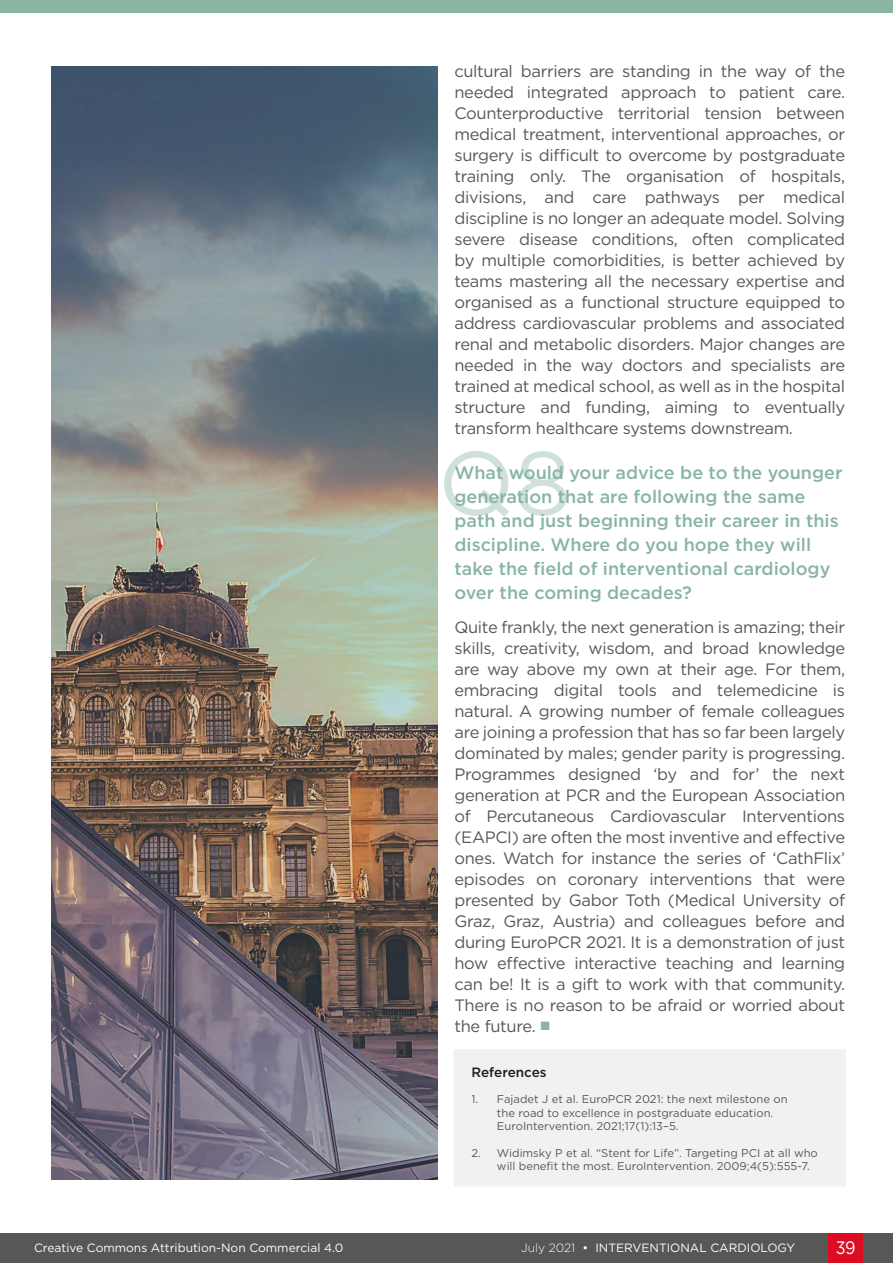
<style>
.page{position:relative;width:893px;height:1263px;background:#fff}
.page>*{position:absolute;margin:0;border:0;box-sizing:border-box;transform-origin:0 0}
.t1{font:90px "Gotham";color:#89b5a2}
.Interview_Question{font:500 18px/24px "Gotham";color:#89b5a2}
.t2{font:18px "Gotham";color:#fff;scale:.9 1}
.Body_Text__Justifica{font:16.5px/21px "Gotham";letter-spacing:-.02em;color:#575756;text-align:justify}
.t3{font:500 13.5px "Gotham";color:#1d1d1d}
.t4{font:12px "Gotham";color:#fff}
.t5{font:11.25px/13.5px "Gotham";color:#575756}
.s1{font-family:"Arial";font-size:18px;color:#89b5a2}
.s2{font-weight:300}
</style>
<div class="page">
<div style="left:0;top:1233px;width:893px;height:30px;background:#575756"></div>
<div style="left:829px;top:1233px;width:34px;height:30px;background:#dc0c23"></div>
<img style="left:51px;top:67px;width:387px;height:1112px">
<div style="left:454px;top:1049px;width:392px;height:137px;background:#f1f1f2"></div>
<div style="left:0;top:0;width:893px;height:13px;background:#89b5a2"></div>
<p class="Body_Text__Justifica" style="left:454px;top:60px;width:392px">cultural barriers are standing in the way of the needed integrated approach to patient care.<br>Counterproductive territorial tension between medical treatment, interventional approaches, or surgery is difficult to overcome by postgraduate training only. The organisation of hospitals, divisions, and care pathways per medical discipline is no longer an adequate model. Solving severe disease conditions, often complicated by multiple comorbidities, is better achieved by teams mastering all the necessary expertise and organised as a functional structure equipped to address cardiovascular problems and associated renal and metabolic disorders. Major changes are needed in the way doctors and specialists are trained at medical school, as well as in the hospital structure and funding, aiming to eventually transform healthcare systems downstream.</p>
<p class="Interview_Question" style="left:454px;top:460px;width:390px">What would your advice be to the younger generation that are following the same path and just beginning their career in this discipline. Where do you hope they will take the field of interventional cardiology over the coming decades?</p>
<p class="Body_Text__Justifica" style="left:454px;top:616px;width:392px">Quite frankly, the next generation is amazing; their skills, creativity, wisdom, and broad knowledge are way above my own at their age. For them, embracing digital tools and telemedicine is natural. A growing number of female colleagues are joining a profession that has so far been largely dominated by males; gender parity is progressing.<br>Programmes designed ‘by and for’ the next generation at PCR and the European Association of Percutaneous Cardiovascular Interventions (EAPCI) are often the most inventive and effective ones. Watch for instance the series of ‘CathFlix’ episodes on coronary interventions that were presented by Gabor Toth (Medical University of Graz, Graz, Austria) and colleagues before and during EuroPCR 2021. It is a demonstration of just how effective interactive teaching and learning can be! It is a gift to work with that community.<br>There is no reason to be afraid or worried about the future. <span class="s1">■</span></p>
<p class="t3" style="left:471px;top:1063px;width:77px">References</p>
<p class="t5" style="left:497px;top:1092px;width:292px;text-indent:-26px">1. Fajadet J et al. EuroPCR 2021: the next milestone on the road to excellence in postgraduate education.<br>EuroIntervention. 2021;17(1):13–5.</p>
<p class="t5" style="left:497px;top:1145px;width:322px;text-indent:-26px">2. Widimsky P et al. “Stent for Life”. Targeting PCI at all who will benefit the most. EuroIntervention. 2009;4(5):555-7.</p>
<h1 class="t1" style="left:438px;top:425px;width:135px">Q8</h1>
<p class="t4" style="left:34px;top:1240px;width:311px">Creative Commons Attribution-Non Commercial 4.0</p>
<p class="t4" style="left:521px;top:1240px;width:276px"><span class="s2">July 2021</span> • INTERVENTIONAL CARDIOLOGY</p>
<p class="t2" style="left:836px;top:1236px;width:24px">39</p>
</div>
